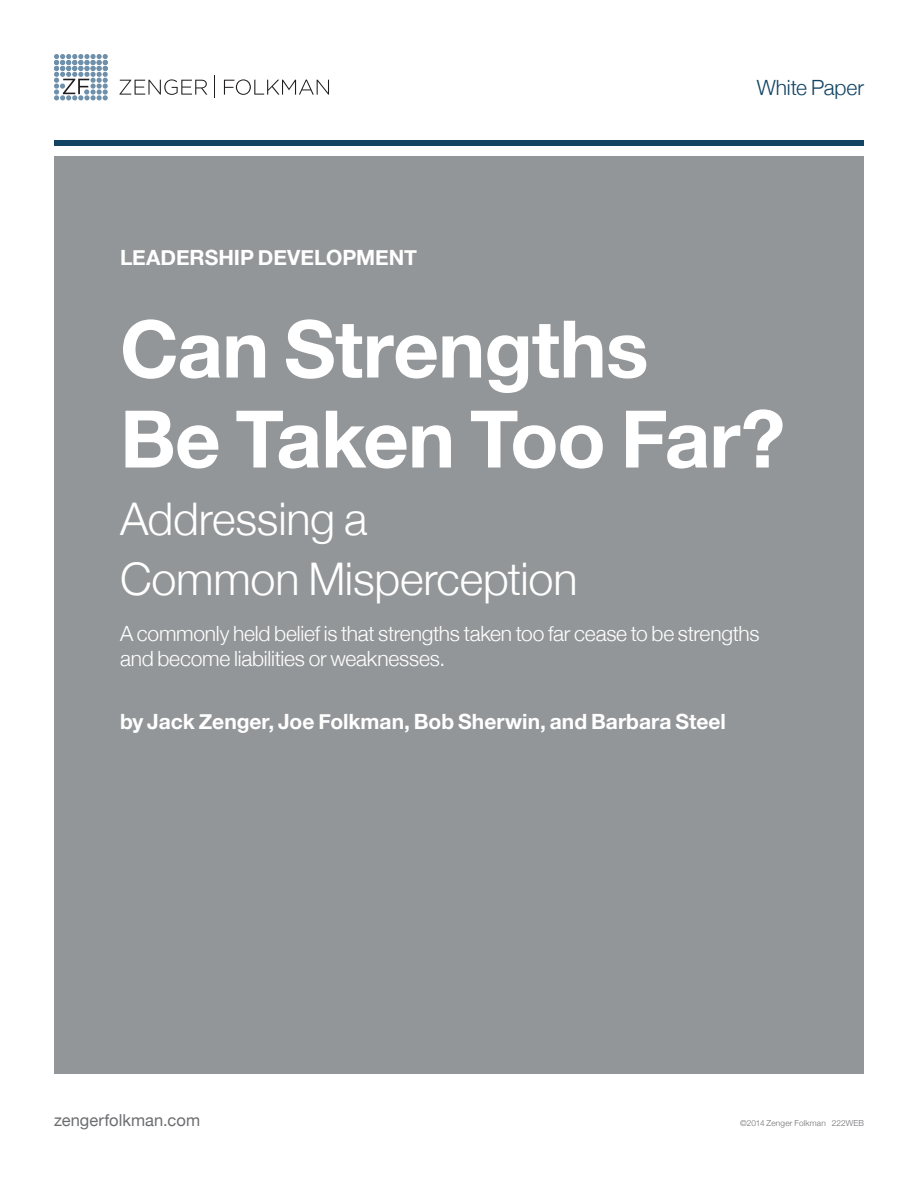
<style>
.page{position:relative;width:918px;height:1188px;background:#fff}
.page>*{position:absolute;margin:0;border:0;box-sizing:border-box;transform-origin:0 0}
.Cover_-title{font:700 79.5px/90px "Helvetica Neue";letter-spacing:-.01em;color:#fff}
.Cover_-_subtitle{font:300 45px/60px "Helvetica Neue";letter-spacing:-.005em;color:#fff}
.Cover_-deck{font:300 21px/25.2px "Helvetica Neue";letter-spacing:-.01em;color:#fff}
.Cover_-byline{font:700 21px "Helvetica Neue";color:#fff}
.Cover_-super{font:700 21px "Helvetica Neue";letter-spacing:-.005em;color:#fff}
.t1{font:300 21px "Helvetica Neue";letter-spacing:-.005em;color:#114463}
.t2{font:16.5px "Helvetica Neue";letter-spacing:.005em;color:#6c6d70}
.t3{font:300 8.25px "Helvetica Neue";letter-spacing:.02em;color:#6c6d70}
</style>
<div class="page">
<div style="left:54px;top:156px;width:810px;height:918px;background:#939698"></div>
<svg style="left:54px;top:54px;width:54px;height:46px"></svg>
<svg style="left:119px;top:79px;width:88px;height:16px"></svg>
<svg style="left:224px;top:79px;width:105px;height:16px"></svg>
<svg style="left:214px;top:76px;width:1px;height:22px"></svg>
<div style="left:54px;top:140px;width:810px;height:6px;background:#114463"></div>
<p class="Cover_-super" style="left:120px;top:241px;width:298px">LEADERSHIP DEVELOPMENT</p>
<p class="t1" style="left:757px;top:70px;width:109px">White Paper</p>
<p class="Cover_-title" style="left:120px;top:306px;width:667px">Can Strengths<br>Be Taken Too Far?</p>
<p class="Cover_-_subtitle" style="left:120px;top:486px;width:459px">Addressing a<br>Common Misperception</p>
<p class="Cover_-deck" style="left:120px;top:619px;width:641px">A commonly held belief is that strengths taken too far cease to be strengths and become liabilities or weaknesses.</p>
<p class="Cover_-byline" style="left:120px;top:705px;width:608px">by Jack Zenger, Joe Folkman, Bob Sherwin, and Barbara Steel</p>
<p class="t2" style="left:54px;top:1108px;width:148px">zengerfolkman.com</p>
<p class="t3" style="left:740px;top:1116px;width:125px">©2014 Zenger Folkman 222WEB</p>
</div>
